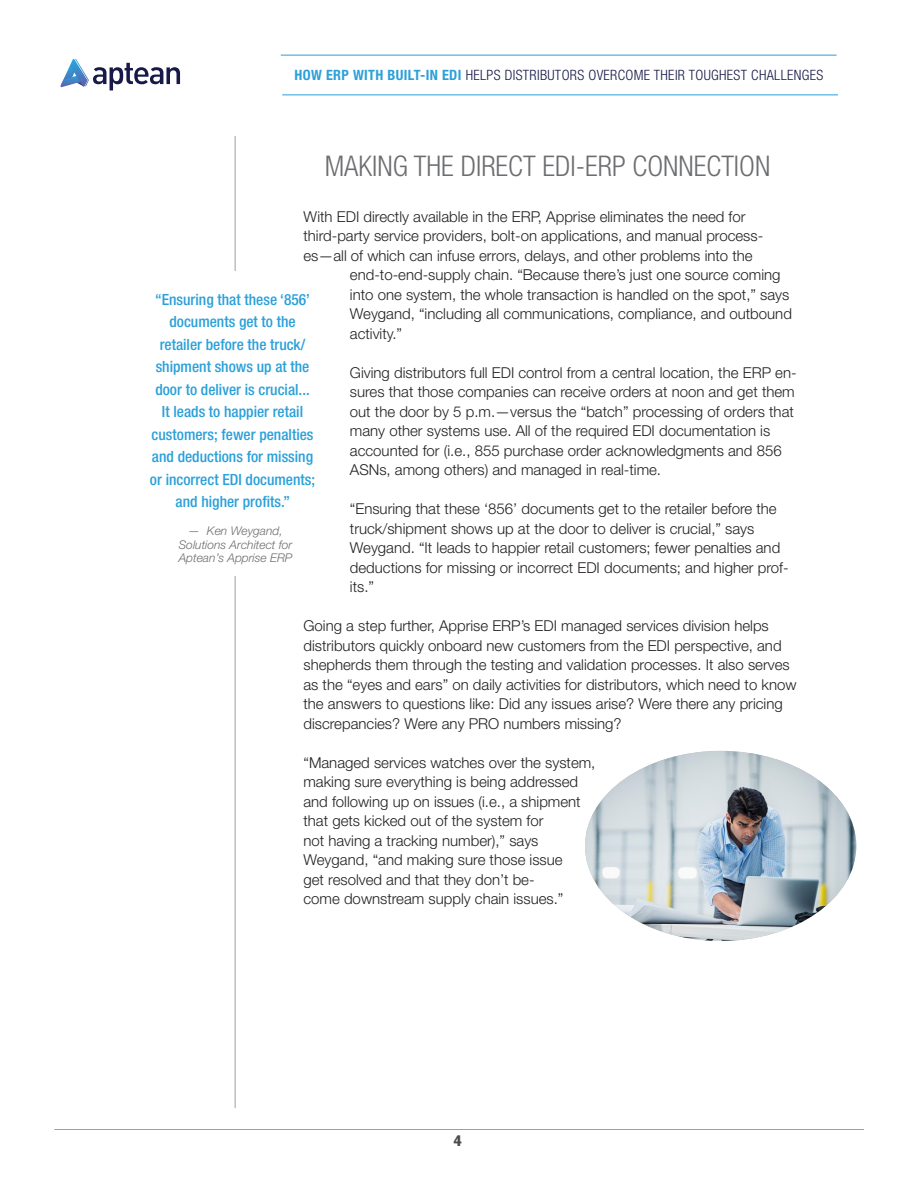
<style>
.page{position:relative;width:918px;height:1188px;background:#fff}
.page>*{position:absolute;margin:0;border:0;box-sizing:border-box;transform-origin:0 0}
.t1{font:300 condensed 28.5px "Helvetica Neue LT Std";color:#6c6d70}
.t2{font:500 condensed 15.45px/22.5px "Helvetica Neue LT Std";color:#2ba0d9;text-align:center}
.t3{font:300 15px/19.5px "Helvetica Neue LT Std";color:#231f20}
.t4{font:condensed 15px "Franklin Gothic BT";color:#4b4c4d}
.t5{font:300 condensed 14.25px "Helvetica Neue LT Std";letter-spacing:.025em;color:#171a48}
.t6{font:italic 300 12px/13.5px "Helvetica Neue LT Std";color:#6c6d70;text-align:center}
.s1{font-weight:700;color:#2ba0d9}
</style>
<div class="page">
<hr style="left:235px;top:136px;width:1px;height:972px;background:#9d9fa2">
<div style="left:116px;top:271px;width:234px;height:305px;background:#fff"></div>
<img style="left:585px;top:751px;width:271px;height:190px">
<hr style="left:54px;top:1129px;width:810px;height:1px;background:#9d9fa2">
<hr style="left:282px;top:94px;width:556px;height:1px;background:#2ba0d9">
<hr style="left:281px;top:55px;width:556px;height:1px;background:#2ba0d9">
<svg style="left:60px;top:59px;width:120px;height:31px"></svg>
<p class="t5" style="left:294px;top:67px;width:530px"><span class="s1">HOW ERP WITH BUILT-IN EDI</span> HELPS DISTRIBUTORS OVERCOME THEIR TOUGHEST CHALLENGES</p>
<p class="t1" style="left:325px;top:149px;width:447px">MAKING THE DIRECT EDI-ERP CONNECTION</p>
<p class="t3" style="left:303px;top:207px;width:444px">With EDI directly available in the ERP, Apprise eliminates the need for</p>
<p class="t3" style="left:303px;top:226px;width:461px">third-party service providers, bolt-on applications, and manual process-</p>
<p class="t3" style="left:303px;top:246px;width:451px">es—all of which can infuse errors, delays, and other problems into the</p>
<p class="t3" style="left:350px;top:265px;width:432px">end-to-end-supply chain. “Because there’s just one source coming</p>
<p class="t3" style="left:350px;top:285px;width:441px">into one system, the whole transaction is handled on the spot,” says</p>
<p class="t3" style="left:350px;top:304px;width:444px">Weygand, “including all communications, compliance, and outbound</p>
<p class="t3" style="left:350px;top:324px;width:54px">activity.”</p>
<p class="t3" style="left:350px;top:363px;width:448px">Giving distributors full EDI control from a central location, the ERP en&shy;sures that those companies can receive orders at noon and get them out the door by 5 p.m.—versus the “batch” processing of orders that many other systems use. All of the required EDI documentation is accounted for (i.e., 855 purchase order acknowledgments and 856<br>ASNs, among others) and managed in real-time.</p>
<p class="t3" style="left:350px;top:499px;width:440px">“Ensuring that these ‘856’ documents get to the retailer before the truck/shipment shows up at the door to deliver is crucial,” says Weygand. “It leads to happier retail customers; fewer penalties and deductions for missing or incorrect EDI documents; and higher prof&shy;its.”</p>
<p class="t3" style="left:303px;top:616px;width:495px">Going a step further, Apprise ERP’s EDI managed services division helps distributors quickly onboard new customers from the EDI perspective, and shepherds them through the testing and validation processes. It also serves as the “eyes and ears” on daily activities for distributors, which need to know the answers to questions like: Did any issues arise? Were there any pricing discrepancies? Were any PRO numbers missing?</p>
<p class="t3" style="left:303px;top:753px;width:294px">“Managed services watches over the system, making sure everything is being addressed and following up on issues (i.e., a shipment that gets kicked out of the system for<br>not having a tracking number),” says Weygand, “and making sure those issue<br>get resolved and that they don’t be-<br>come downstream supply chain issues.”</p>
<p class="t2" style="left:150px;top:288px;width:167px">“Ensuring that these ‘856’ documents get to the retailer before the truck/ shipment shows up at the door to deliver is crucial...<br>It leads to happier retail customers; fewer penalties and deductions for missing or incorrect EDI documents; and higher profits.”</p>
<p class="t6" style="left:179px;top:524px;width:115px">— Ken Weygand,<br>Solutions Architect for<br>Aptean’s Apprise ERP</p>
<p class="t4" style="left:454px;top:1131px;width:10px">4</p>
</div>
